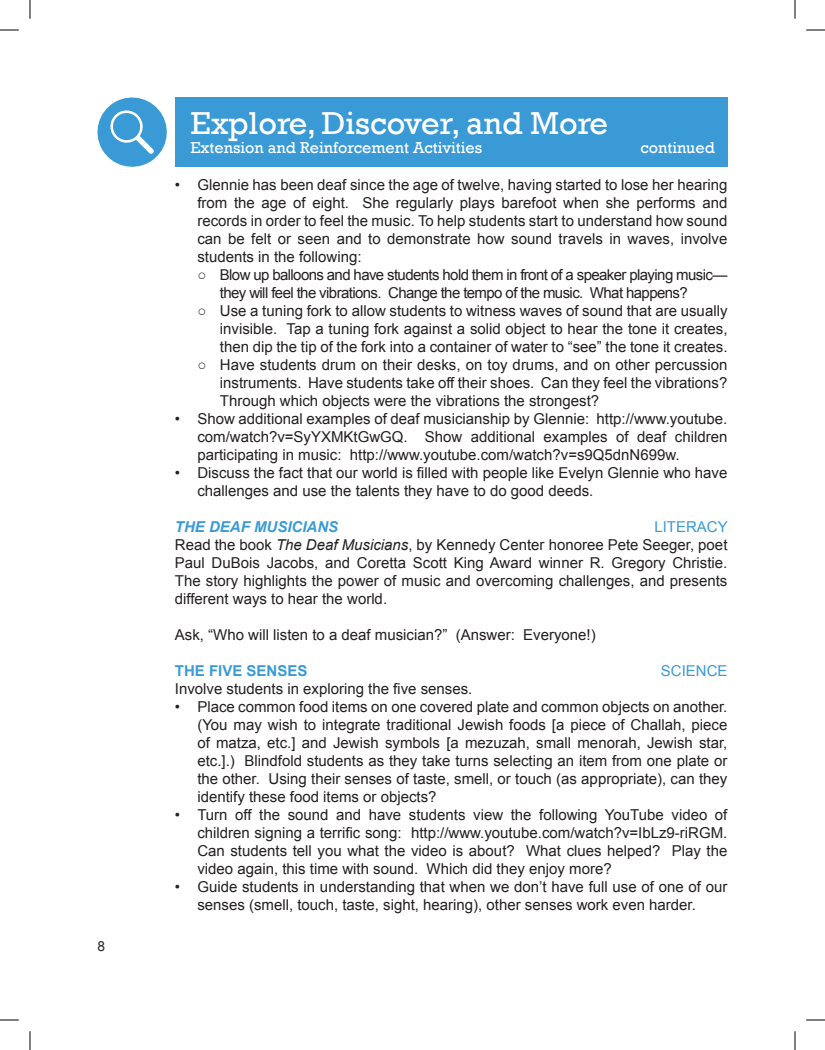
<style>
.page{position:relative;width:825px;height:1050px;background:#fff}
.page>*{position:absolute;margin:0;border:0;box-sizing:border-box;transform-origin:0 0}
.t1{font:32.5px "Rockwell";color:#fff}
.t2{font:16.25px "Rockwell";color:#fff}
.t3{font:15px/18px "Arial";color:#231f20;text-align:justify}
.t4{font:15px/18px "Arial";letter-spacing:-.04em;color:#231f20}
.t5{font:italic 700 15px "Arial";color:#399ad5}
.t6{font:700 15px "Arial";color:#399ad5}
.t7{font:15px "Arial";color:#399ad5}
.t8{font:13.75px "Arial";color:#231f20}
.s1{color:#399ad5}
.s2{font-style:italic}
</style>
<div class="page">
<div style="left:175px;top:98px;width:553px;height:69px;background:#399ad5"></div>
<svg style="left:97px;top:97px;width:70px;height:70px"></svg>
<svg style="left:0;top:29px;width:19px;height:2px"></svg>
<svg style="left:806px;top:29px;width:19px;height:2px"></svg>
<svg style="left:0;top:1019px;width:19px;height:2px"></svg>
<svg style="left:806px;top:1019px;width:19px;height:2px"></svg>
<svg style="left:29px;top:0;width:2px;height:19px"></svg>
<svg style="left:29px;top:1031px;width:2px;height:19px"></svg>
<svg style="left:794px;top:0;width:2px;height:19px"></svg>
<svg style="left:794px;top:1031px;width:2px;height:19px"></svg>
<p class="t8" style="left:98px;top:937px;width:9px">8</p>
<h1 class="t1" style="left:190px;top:104px;width:419px">Explore, Discover, and More</h1>
<p class="t2" style="left:190px;top:138px;width:293px">Extension and Reinforcement Activities</p>
<p class="t2" style="left:640px;top:138px;width:76px">continued</p>
<p class="t3" style="left:197px;top:176px;width:532px;text-indent:-22px">• Glennie has been deaf since the age of twelve, having started to lose her hearing from the age of eight. She regularly plays barefoot when she performs and records in order to feel the music. To help students start to understand how sound can be felt or seen and to demonstrate how sound travels in waves, involve students in the following:</p>
<p class="t4" style="left:220px;top:266px;width:509px;text-indent:-22px">○ Blow up balloons and have students hold them in front of a speaker playing music— they will feel the vibrations. Change the tempo of the music. What happens?</p>
<p class="t3" style="left:220px;top:302px;width:509px;text-indent:-22px">○ Use a tuning fork to allow students to witness waves of sound that are usually invisible. Tap a tuning fork against a solid object to hear the tone it creates, then dip the tip of the fork into a container of water to “see” the tone it creates.</p>
<p class="t3" style="left:220px;top:356px;width:509px;text-indent:-22px">○ Have students drum on their desks, on toy drums, and on other percussion instruments. Have students take off their shoes. Can they feel the vibrations?<br>Through which objects were the vibrations the strongest?</p>
<p class="t3" style="left:197px;top:410px;width:532px;text-indent:-22px">• Show additional examples of deaf musicianship by Glennie: http://www.youtube. com/watch?v=SyYXMKtGwGQ. Show additional examples of deaf children participating in music: http://www.youtube.com/watch?v=s9Q5dnN699w.</p>
<p class="t3" style="left:197px;top:464px;width:532px;text-indent:-22px">• Discuss the fact that our world is filled with people like Evelyn Glennie who have challenges and use the talents they have to do good deeds.</p>
<p class="t5" style="left:175px;top:517px;width:165px">THE DEAF MUSICIANS</p>
<p class="t3" style="left:175px;top:518px;width:554px;text-align:left;text-indent:480px"><span class="s1">Literacy<br></span>Read the book <span class="s2">The Deaf Musicians</span>, by Kennedy Center honoree Pete Seeger, poet Paul DuBois Jacobs, and Coretta Scott King Award winner R. Gregory Christie.<br>The story highlights the power of music and overcoming challenges, and presents different ways to hear the world.</p>
<p class="t3" style="left:175px;top:626px;width:422px">Ask, “Who will listen to a deaf musician?” (Answer: Everyone!)</p>
<p class="t6" style="left:175px;top:661px;width:132px">THE FIVE SENSES</p>
<p class="t7" style="left:661px;top:661px;width:21px">Science</p>
<p class="t3" style="left:175px;top:680px;width:299px">Involve students in exploring the five senses.</p>
<p class="t3" style="left:197px;top:698px;width:532px;text-indent:-22px">• Place common food items on one covered plate and common objects on another. (You may wish to integrate traditional Jewish foods [a piece of Challah, piece of matza, etc.] and Jewish symbols [a mezuzah, small menorah, Jewish star, etc.].) Blindfold students as they take turns selecting an item from one plate or the other. Using their senses of taste, smell, or touch (as appropriate), can they identify these food items or objects?</p>
<p class="t3" style="left:197px;top:806px;width:532px;text-indent:-22px">• Turn off the sound and have students view the following YouTube video of children signing a terrific song: http://www.youtube.com/watch?v=IbLz9-riRGM.<br>Can students tell you what the video is about? What clues helped? Play the video again, this time with sound. Which did they enjoy more?</p>
<p class="t3" style="left:197px;top:878px;width:532px;text-indent:-22px">• Guide students in understanding that when we don’t have full use of one of our senses (smell, touch, taste, sight, hearing), other senses work even harder.</p>
</div>
